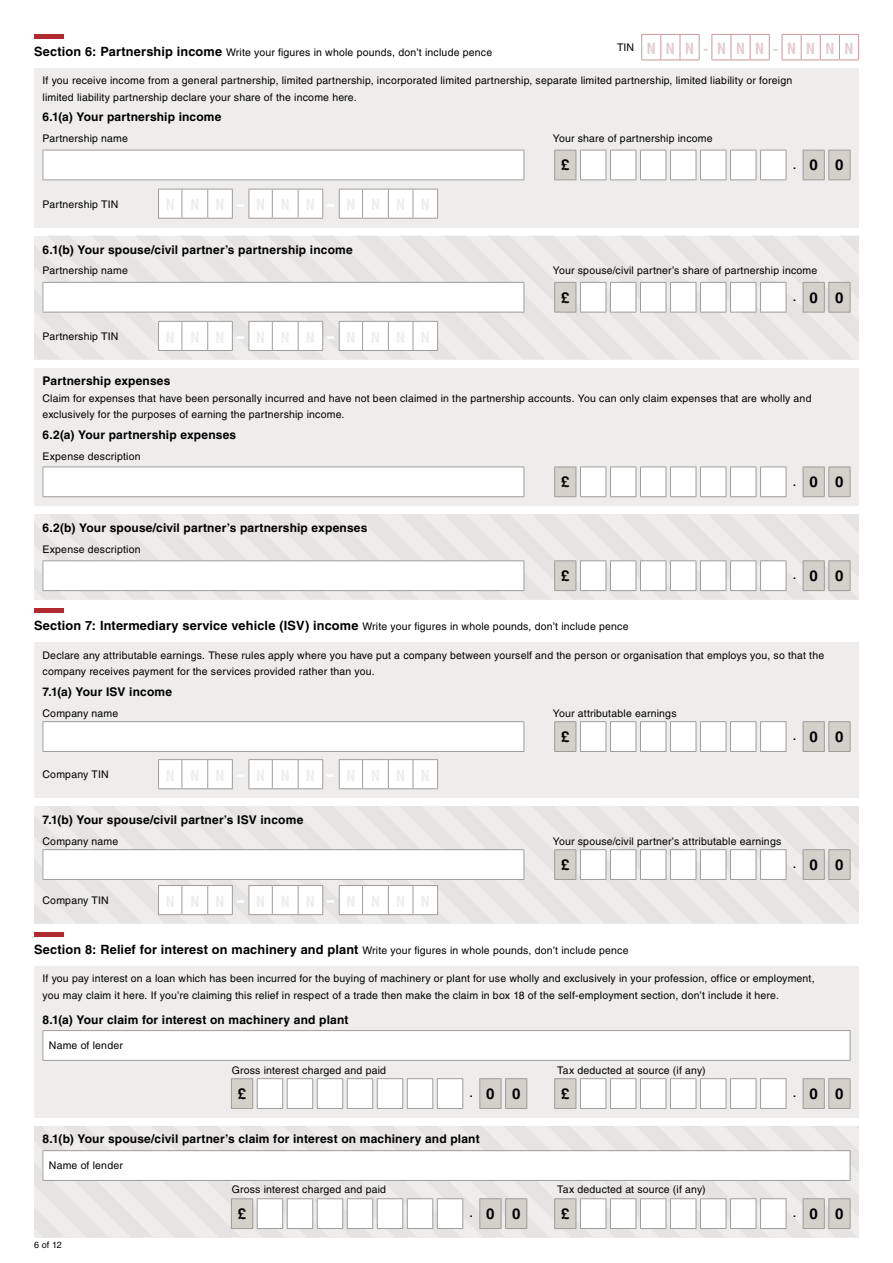
<style>
.page{position:relative;width:893px;height:1263px;background:#fff}
.page>*{position:absolute;margin:0;border:0;box-sizing:border-box;transform-origin:0 0}
.t1{font:700 15px "Helvetica LT Std";letter-spacing:1.16em;color:#000}
.t2{font:700 condensed 15px "Swiss 721 BT";letter-spacing:.68em;color:#e2cdce}
.t3{font:700 12px "Helvetica LT Std";letter-spacing:.015em;color:#000}
.t4{font:10.5px/16.5px "Helvetica LT Std";letter-spacing:.015em;color:#000}
.t5{font:9px "Helvetica LT Std";color:#000}
.s1{font-weight:700;font-size:12.75px}
.s2{font-size:10.5px}
</style>
<div class="page">
<svg style="left:641px;top:34px;width:218px;height:27px"></svg>
<div style="left:34px;top:642px;width:825px;height:156px;background:#eeedec"></div>
<div style="left:43px;top:722px;width:481px;height:29px;background:#fff"></div>
<hr style="left:43px;top:721px;width:481px;height:1px;background:#9d9d9c">
<svg style="left:43px;top:722px;width:1px;height:29px"></svg>
<svg style="left:524px;top:722px;width:1px;height:29px"></svg>
<hr style="left:43px;top:751px;width:481px;height:1px;background:#9d9d9c">
<svg style="left:554px;top:721px;width:297px;height:31px"></svg>
<hr style="left:34px;top:608px;width:30px;height:4px;background:#b02a2f">
<svg style="left:158px;top:759px;width:75px;height:30px"></svg>
<svg style="left:249px;top:759px;width:74px;height:30px"></svg>
<svg style="left:339px;top:759px;width:99px;height:30px"></svg>
<svg style="left:34px;top:806px;width:825px;height:117px"></svg>
<div style="left:34px;top:68px;width:825px;height:159px;background:#eeedec"></div>
<hr style="left:34px;top:34px;width:30px;height:4px;background:#b02a2f">
<div style="left:34px;top:368px;width:825px;height:138px;background:#eeedec"></div>
<div style="left:43px;top:150px;width:481px;height:30px;background:#fff"></div>
<hr style="left:43px;top:150px;width:481px;height:1px;background:#9d9d9c">
<svg style="left:43px;top:150px;width:1px;height:29px"></svg>
<svg style="left:524px;top:150px;width:1px;height:29px"></svg>
<hr style="left:43px;top:179px;width:481px;height:1px;background:#9d9d9c">
<div style="left:43px;top:467px;width:481px;height:30px;background:#fff"></div>
<hr style="left:43px;top:467px;width:481px;height:1px;background:#9d9d9c">
<svg style="left:43px;top:467px;width:1px;height:29px"></svg>
<svg style="left:524px;top:467px;width:1px;height:29px"></svg>
<hr style="left:43px;top:496px;width:481px;height:1px;background:#9d9d9c">
<svg style="left:554px;top:150px;width:297px;height:30px"></svg>
<svg style="left:554px;top:467px;width:297px;height:30px"></svg>
<svg style="left:158px;top:189px;width:75px;height:30px"></svg>
<svg style="left:249px;top:189px;width:74px;height:30px"></svg>
<svg style="left:339px;top:189px;width:99px;height:30px"></svg>
<svg style="left:34px;top:236px;width:825px;height:123px"></svg>
<svg style="left:34px;top:514px;width:825px;height:85px"></svg>
<hr style="left:34px;top:932px;width:30px;height:4px;background:#b02a2f">
<div style="left:34px;top:966px;width:825px;height:151px;background:#eeedec"></div>
<div style="left:43px;top:1030px;width:807px;height:30px;background:#fff"></div>
<hr style="left:43px;top:1030px;width:807px;height:1px;background:#9d9d9c">
<svg style="left:43px;top:1031px;width:1px;height:29px"></svg>
<svg style="left:850px;top:1031px;width:1px;height:29px"></svg>
<hr style="left:43px;top:1060px;width:807px;height:1px;background:#9d9d9c">
<svg style="left:554px;top:1078px;width:297px;height:31px"></svg>
<svg style="left:231px;top:1078px;width:296px;height:31px"></svg>
<svg style="left:34px;top:1126px;width:825px;height:111px"></svg>
<h1 class="t2" style="left:617px;top:39px;width:238px"><sup>TIN</sup> NNN-NNN-NNNN</h1>
<p class="t4" style="left:34px;top:44px;width:460px"><span class="s1">Section 6: Partnership income</span> Write your figures in whole pounds, don’t include pence</p>
<p class="t4" style="left:43px;top:72px;width:751px">If you receive income from a general partnership, limited partnership, incorporated limited partnership, separate limited partnership, limited liability or foreign limited liability partnership declare your share of the income here.</p>
<p class="t3" style="left:43px;top:110px;width:181px">6.1(a) Your partnership income</p>
<p class="t4" style="left:43px;top:130px;width:87px">Partnership name</p>
<p class="t4" style="left:553px;top:130px;width:161px">Your share of partnership income</p>
<p class="t4" style="left:43px;top:196px;width:77px">Partnership TIN</p>
<h1 class="t1" style="left:561px;top:156px;width:10px">£</h1>
<h1 class="t1" style="left:793px;top:156px;width:52px"><span class="s2">.</span>00</h1>
<p class="t3" style="left:43px;top:242px;width:312px">6.1(b) Your spouse/civil partner’s partnership income</p>
<p class="t4" style="left:43px;top:262px;width:87px">Partnership name</p>
<p class="t4" style="left:553px;top:262px;width:266px">Your spouse/civil partner’s share of partnership income</p>
<p class="t4" style="left:43px;top:328px;width:77px">Partnership TIN</p>
<h1 class="t1" style="left:561px;top:288px;width:10px">£</h1>
<h1 class="t1" style="left:793px;top:288px;width:52px"><span class="s2">.</span>00</h1>
<p class="t3" style="left:43px;top:373px;width:129px">Partnership expenses</p>
<p class="t4" style="left:43px;top:389px;width:770px">Claim for expenses that have been personally incurred and have not been claimed in the partnership accounts. You can only claim expenses that are wholly and exclusively for the purposes of earning the partnership income.</p>
<p class="t3" style="left:43px;top:427px;width:195px">6.2(a) Your partnership expenses</p>
<p class="t4" style="left:43px;top:448px;width:100px">Expense description</p>
<p class="t3" style="left:43px;top:520px;width:326px">6.2(b) Your spouse/civil partner’s partnership expenses</p>
<p class="t4" style="left:43px;top:541px;width:100px">Expense description</p>
<h1 class="t1" style="left:561px;top:473px;width:10px">£</h1>
<h1 class="t1" style="left:793px;top:473px;width:52px"><span class="s2">.</span>00</h1>
<h1 class="t1" style="left:561px;top:567px;width:10px">£</h1>
<h1 class="t1" style="left:793px;top:567px;width:52px"><span class="s2">.</span>00</h1>
<p class="t4" style="left:34px;top:618px;width:596px"><span class="s1">Section 7: Intermediary service vehicle (ISV) income</span> Write your figures in whole pounds, don’t include pence</p>
<p class="t4" style="left:43px;top:647px;width:783px">Declare any attributable earnings. These rules apply where you have put a company between yourself and the person or organisation that employs you, so that the company receives payment for the services provided rather than you.</p>
<p class="t3" style="left:43px;top:684px;width:131px">7.1(a) Your ISV income</p>
<p class="t4" style="left:43px;top:705px;width:77px">Company name</p>
<p class="t4" style="left:553px;top:705px;width:125px">Your attributable earnings</p>
<h1 class="t1" style="left:561px;top:727px;width:10px">£</h1>
<h1 class="t1" style="left:793px;top:727px;width:52px"><span class="s2">.</span>00</h1>
<p class="t4" style="left:43px;top:766px;width:68px">Company TIN</p>
<p class="t3" style="left:43px;top:812px;width:262px">7.1(b) Your spouse/civil partner’s ISV income</p>
<p class="t4" style="left:43px;top:833px;width:77px">Company name</p>
<p class="t4" style="left:553px;top:833px;width:230px">Your spouse/civil partner’s attributable earnings</p>
<h1 class="t1" style="left:561px;top:855px;width:10px">£</h1>
<h1 class="t1" style="left:793px;top:855px;width:52px"><span class="s2">.</span>00</h1>
<p class="t4" style="left:43px;top:892px;width:68px">Company TIN</p>
<p class="t4" style="left:34px;top:942px;width:596px"><span class="s1">Section 8: Relief for interest on machinery and plant</span> Write your figures in whole pounds, don’t include pence</p>
<p class="t4" style="left:43px;top:970px;width:774px">If you pay interest on a loan which has been incurred for the buying of machinery or plant for use wholly and exclusively in your profession, office or employment, you may claim it here. If you’re claiming this relief in respect of a trade then make the claim in box 18 of the self-employment section, don’t include it here.</p>
<p class="t3" style="left:43px;top:1012px;width:307px">8.1(a) Your claim for interest on machinery and plant</p>
<p class="t4" style="left:49px;top:1037px;width:75px">Name of lender</p>
<p class="t4" style="left:232px;top:1062px;width:156px">Gross interest charged and paid</p>
<p class="t4" style="left:557px;top:1062px;width:150px">Tax deducted at source (if any)</p>
<h1 class="t1" style="left:238px;top:1084px;width:10px">£</h1>
<h1 class="t1" style="left:470px;top:1084px;width:52px"><span class="s2">.</span>00</h1>
<h1 class="t1" style="left:561px;top:1084px;width:10px">£</h1>
<h1 class="t1" style="left:793px;top:1084px;width:52px"><span class="s2">.</span>00</h1>
<p class="t3" style="left:43px;top:1131px;width:439px">8.1(b) Your spouse/civil partner’s claim for interest on machinery and plant</p>
<p class="t4" style="left:49px;top:1157px;width:75px">Name of lender</p>
<p class="t5" style="left:34px;top:1240px;width:29px">6 of 12</p>
<p class="t4" style="left:232px;top:1181px;width:156px">Gross interest charged and paid</p>
<p class="t4" style="left:557px;top:1181px;width:150px">Tax deducted at source (if any)</p>
<h1 class="t1" style="left:238px;top:1204px;width:10px">£</h1>
<h1 class="t1" style="left:470px;top:1204px;width:52px"><span class="s2">.</span>00</h1>
<h1 class="t1" style="left:561px;top:1204px;width:10px">£</h1>
<h1 class="t1" style="left:793px;top:1204px;width:52px"><span class="s2">.</span>00</h1>
</div>
